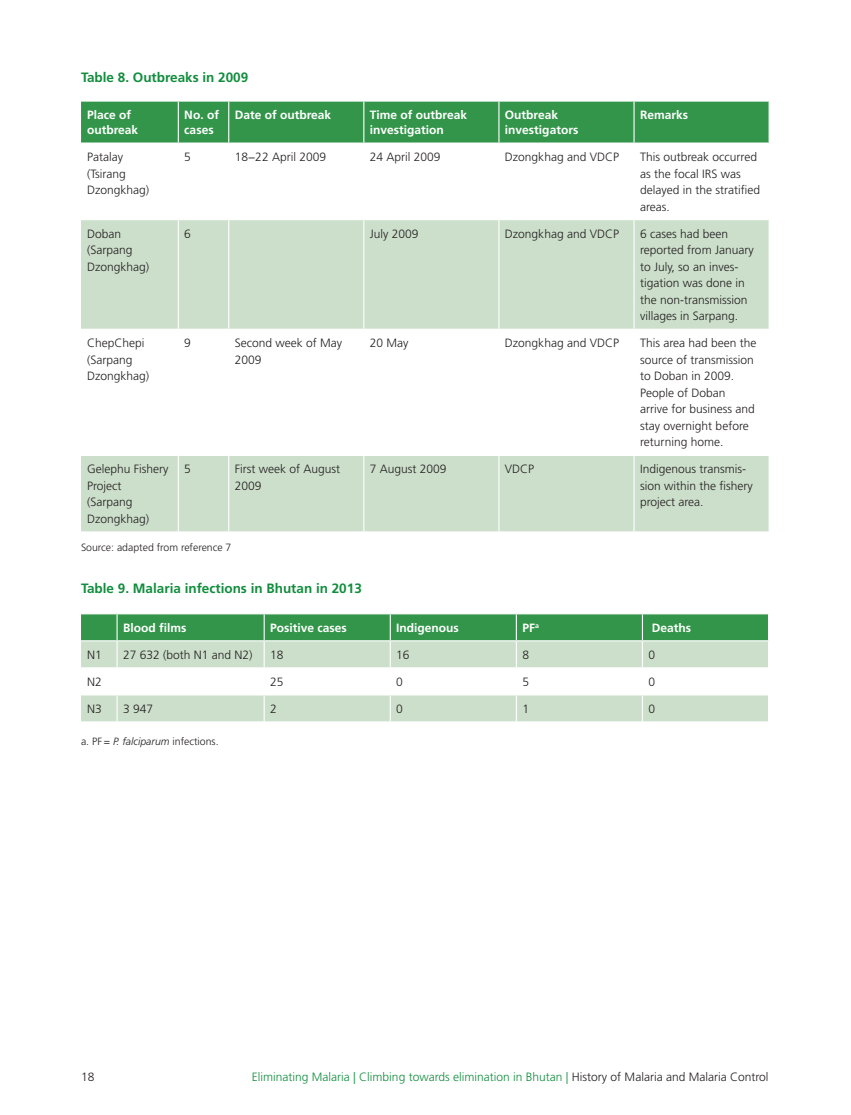
<style>
.page{position:relative;width:851px;height:1115px;background:#fff}
.page>*{position:absolute;margin:0;border:0;box-sizing:border-box;transform-origin:0 0}
.t1{font:700 13.5px "Frutiger LT Std";color:#118d3d}
.t2{font:300 12px/16.5px "Frutiger LT Std";color:#231f20}
.t3{font:700 12px/15px "Frutiger LT Std";color:#fff}
.t4{font:300 12px "Frutiger LT Std";color:#118d3d}
.t5{font:300 10.5px "Frutiger LT Std";color:#231f20}
.s1{font-style:italic}
.s2{color:#231f20}
</style>
<div class="page">
<div style="left:81px;top:614px;width:686px;height:26px;background:#329549"></div>
<div style="left:81px;top:641px;width:686px;height:80px;background:#ccdfcb"></div>
<svg style="left:81px;top:668px;width:686px;height:26px"></svg>
<hr style="left:116px;top:614px;width:2px;height:26px;background:#fff">
<hr style="left:116px;top:641px;width:2px;height:26px;background:#fff">
<hr style="left:263px;top:641px;width:2px;height:26px;background:#fff">
<hr style="left:389px;top:641px;width:2px;height:26px;background:#fff">
<hr style="left:515px;top:641px;width:2px;height:26px;background:#fff">
<hr style="left:641px;top:641px;width:2px;height:26px;background:#fff">
<hr style="left:116px;top:668px;width:2px;height:26px;background:#fff">
<hr style="left:263px;top:668px;width:2px;height:26px;background:#fff">
<hr style="left:389px;top:668px;width:2px;height:26px;background:#fff">
<hr style="left:515px;top:668px;width:2px;height:26px;background:#fff">
<hr style="left:641px;top:668px;width:2px;height:26px;background:#fff">
<hr style="left:81px;top:694px;width:36px;height:1px;background:#fff">
<hr style="left:117px;top:694px;width:147px;height:1px;background:#fff">
<hr style="left:116px;top:695px;width:2px;height:26px;background:#fff">
<hr style="left:264px;top:694px;width:126px;height:1px;background:#fff">
<hr style="left:263px;top:695px;width:2px;height:26px;background:#fff">
<hr style="left:390px;top:694px;width:126px;height:1px;background:#fff">
<hr style="left:389px;top:695px;width:2px;height:26px;background:#fff">
<hr style="left:516px;top:694px;width:126px;height:1px;background:#fff">
<hr style="left:515px;top:695px;width:2px;height:26px;background:#fff">
<hr style="left:642px;top:694px;width:127px;height:1px;background:#fff">
<hr style="left:641px;top:695px;width:2px;height:26px;background:#fff">
<hr style="left:81px;top:667px;width:36px;height:1px;background:#fff">
<hr style="left:117px;top:667px;width:147px;height:1px;background:#fff">
<hr style="left:264px;top:667px;width:126px;height:1px;background:#fff">
<hr style="left:390px;top:667px;width:126px;height:1px;background:#fff">
<hr style="left:516px;top:667px;width:126px;height:1px;background:#fff">
<hr style="left:642px;top:667px;width:127px;height:1px;background:#fff">
<hr style="left:263px;top:614px;width:2px;height:26px;background:#fff">
<hr style="left:389px;top:614px;width:2px;height:26px;background:#fff">
<hr style="left:515px;top:614px;width:2px;height:26px;background:#fff">
<hr style="left:641px;top:614px;width:2px;height:26px;background:#fff">
<div style="left:81px;top:102px;width:687px;height:40px;background:#329549"></div>
<div style="left:81px;top:220px;width:687px;height:311px;background:#ccdfcb"></div>
<svg style="left:81px;top:330px;width:687px;height:124px"></svg>
<hr style="left:178px;top:102px;width:1px;height:40px;background:#fff">
<hr style="left:178px;top:220px;width:1px;height:108px;background:#fff">
<hr style="left:228px;top:220px;width:1px;height:108px;background:#fff">
<hr style="left:363px;top:220px;width:1px;height:108px;background:#fff">
<hr style="left:498px;top:220px;width:1px;height:108px;background:#fff">
<hr style="left:633px;top:220px;width:1px;height:108px;background:#fff">
<hr style="left:81px;top:328px;width:97px;height:2px;background:#fff">
<hr style="left:178px;top:328px;width:51px;height:2px;background:#fff">
<hr style="left:178px;top:330px;width:1px;height:124px;background:#fff">
<hr style="left:229px;top:328px;width:135px;height:2px;background:#fff">
<hr style="left:228px;top:330px;width:1px;height:124px;background:#fff">
<hr style="left:364px;top:328px;width:135px;height:2px;background:#fff">
<hr style="left:363px;top:330px;width:1px;height:124px;background:#fff">
<hr style="left:499px;top:328px;width:135px;height:2px;background:#fff">
<hr style="left:498px;top:330px;width:1px;height:124px;background:#fff">
<hr style="left:634px;top:328px;width:135px;height:2px;background:#fff">
<hr style="left:633px;top:330px;width:1px;height:124px;background:#fff">
<hr style="left:81px;top:454px;width:97px;height:2px;background:#fff">
<hr style="left:178px;top:454px;width:51px;height:2px;background:#fff">
<hr style="left:178px;top:456px;width:1px;height:75px;background:#fff">
<hr style="left:229px;top:454px;width:135px;height:2px;background:#fff">
<hr style="left:228px;top:456px;width:1px;height:75px;background:#fff">
<hr style="left:364px;top:454px;width:135px;height:2px;background:#fff">
<hr style="left:363px;top:456px;width:1px;height:75px;background:#fff">
<hr style="left:499px;top:454px;width:135px;height:2px;background:#fff">
<hr style="left:498px;top:456px;width:1px;height:75px;background:#fff">
<hr style="left:634px;top:454px;width:135px;height:2px;background:#fff">
<hr style="left:633px;top:456px;width:1px;height:75px;background:#fff">
<hr style="left:228px;top:102px;width:1px;height:40px;background:#fff">
<hr style="left:363px;top:102px;width:1px;height:40px;background:#fff">
<hr style="left:498px;top:102px;width:1px;height:40px;background:#fff">
<hr style="left:633px;top:102px;width:1px;height:40px;background:#fff">
<p class="t1" style="left:81px;top:70px;width:169px">Table 8. Outbreaks in 2009</p>
<p class="t3" style="left:87px;top:107px;width:53px">Place of outbreak</p>
<p class="t3" style="left:184px;top:107px;width:36px">No. of cases</p>
<p class="t3" style="left:235px;top:107px;width:98px">Date of outbreak</p>
<p class="t3" style="left:370px;top:107px;width:99px">Time of outbreak investigation</p>
<p class="t3" style="left:505px;top:107px;width:75px">Outbreak investigators</p>
<p class="t3" style="left:640px;top:107px;width:50px">Remarks</p>
<p class="t2" style="left:87px;top:149px;width:64px">Patalay (Tsirang<br>Dzongkhag)</p>
<p class="t2" style="left:184px;top:149px;width:8px">5</p>
<p class="t2" style="left:235px;top:149px;width:93px">18−22 April 2009</p>
<p class="t2" style="left:370px;top:149px;width:72px">24 April 2009</p>
<p class="t2" style="left:505px;top:149px;width:116px">Dzongkhag and VDCP</p>
<p class="t2" style="left:640px;top:149px;width:122px">This outbreak occurred as the focal IRS was delayed in the stratified areas.</p>
<p class="t2" style="left:87px;top:225px;width:64px">Doban (Sarpang<br>Dzongkhag)</p>
<p class="t2" style="left:184px;top:225px;width:8px">6</p>
<p class="t2" style="left:370px;top:225px;width:50px">July 2009</p>
<p class="t2" style="left:505px;top:225px;width:116px">Dzongkhag and VDCP</p>
<p class="t2" style="left:640px;top:225px;width:115px">6 cases had been reported from January to July, so an inves&shy;tigation was done in the non-transmission villages in Sarpang.</p>
<p class="t2" style="left:87px;top:335px;width:64px">ChepChepi (Sarpang<br>Dzongkhag)</p>
<p class="t2" style="left:184px;top:335px;width:8px">9</p>
<p class="t2" style="left:235px;top:335px;width:109px">Second week of May<br>2009</p>
<p class="t2" style="left:370px;top:335px;width:40px">20 May</p>
<p class="t2" style="left:505px;top:335px;width:116px">Dzongkhag and VDCP</p>
<p class="t2" style="left:640px;top:335px;width:118px">This area had been the source of transmission to Doban in 2009.<br>People of Doban<br>arrive for business and stay overnight before returning home.</p>
<p class="t2" style="left:87px;top:461px;width:83px">Gelephu Fishery<br>Project (Sarpang<br>Dzongkhag)</p>
<p class="t2" style="left:184px;top:461px;width:8px">5</p>
<p class="t2" style="left:235px;top:461px;width:107px">First week of August<br>2009</p>
<p class="t2" style="left:370px;top:461px;width:78px">7 August 2009</p>
<p class="t2" style="left:505px;top:461px;width:31px">VDCP</p>
<p class="t2" style="left:640px;top:461px;width:114px">Indigenous transmis&shy;sion within the fishery project area.</p>
<p class="t5" style="left:81px;top:541px;width:152px">Source: adapted from reference 7</p>
<p class="t1" style="left:81px;top:580px;width:282px">Table 9. Malaria infections in Bhutan in 2013</p>
<p class="t3" style="left:123px;top:620px;width:65px">Blood films</p>
<p class="t3" style="left:270px;top:620px;width:78px">Positive cases</p>
<p class="t3" style="left:396px;top:620px;width:64px">Indigenous</p>
<p class="t3" style="left:522px;top:620px;width:18px">PF<sup>a</sup></p>
<p class="t3" style="left:651px;top:620px;width:41px">Deaths</p>
<p class="t2" style="left:87px;top:646px;width:16px">N1</p>
<p class="t2" style="left:123px;top:646px;width:131px">27 632 (both N1 and N2)</p>
<p class="t2" style="left:270px;top:646px;width:15px">18</p>
<p class="t2" style="left:396px;top:646px;width:15px">16</p>
<p class="t2" style="left:522px;top:646px;width:8px">8</p>
<p class="t2" style="left:648px;top:646px;width:8px">0</p>
<p class="t2" style="left:87px;top:673px;width:16px">N2</p>
<p class="t2" style="left:270px;top:673px;width:15px">25</p>
<p class="t2" style="left:396px;top:673px;width:8px">0</p>
<p class="t2" style="left:522px;top:673px;width:8px">5</p>
<p class="t2" style="left:648px;top:673px;width:8px">0</p>
<p class="t2" style="left:87px;top:700px;width:16px">N3</p>
<p class="t2" style="left:123px;top:700px;width:32px">3 947</p>
<p class="t2" style="left:270px;top:700px;width:8px">2</p>
<p class="t2" style="left:396px;top:700px;width:8px">0</p>
<p class="t2" style="left:522px;top:700px;width:8px">1</p>
<p class="t2" style="left:648px;top:700px;width:8px">0</p>
<p class="t5" style="left:81px;top:734px;width:139px">a. PF = <span class="s1">P. falciparum</span> infections.</p>
<p class="t2" style="left:81px;top:1068px;width:15px">18</p>
<p class="t4" style="left:252px;top:1069px;width:518px">Eliminating Malaria | Climbing towards elimination in Bhutan | <span class="s2">History of Malaria and Malaria Control</span></p>
</div>
